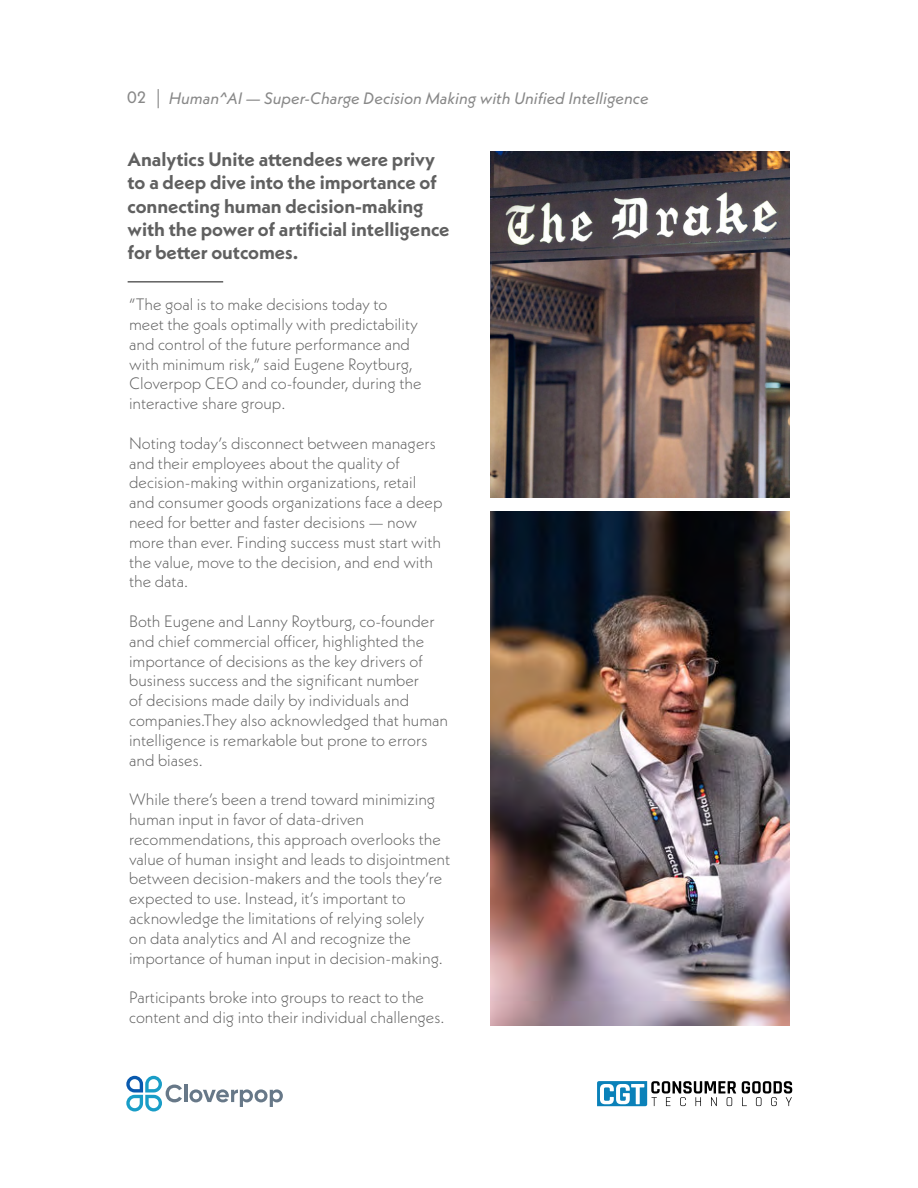
<style>
.page{position:relative;width:918px;height:1188px;background:#fff}
.page>*{position:absolute;margin:0;border:0;box-sizing:border-box;transform-origin:0 0}
.t1{font:700 19.5px/23.4px "Neue Kabel";color:#606060}
.t2{font:300 16.5px/19.8px "Neue Kabel";color:#606060}
.t3{font:italic 16.5px "Neue Kabel";color:#888}
.t4{font:16.5px "Neue Kabel";color:#888}
</style>
<div class="page">
<svg style="left:126px;top:1076px;width:56px;height:36px"></svg>
<hr style="left:184px;top:1084px;width:3px;height:18px;background:#677888">
<svg style="left:189px;top:1089px;width:94px;height:18px"></svg>
<svg style="left:742px;top:1081px;width:50px;height:25px"></svg>
<svg style="left:597px;top:1081px;width:139px;height:25px"></svg>
<svg style="left:158px;top:89px;width:1px;height:19px"></svg>
<img style="left:491px;top:511px;width:298px;height:515px">
<img style="left:491px;top:151px;width:298px;height:346px">
<hr style="left:128px;top:281px;width:95px;height:2px;background:#606060">
<p class="t4" style="left:127px;top:87px;width:21px">02</p>
<p class="t3" style="left:169px;top:88px;width:481px">Human^AI — Super-Charge Decision Making with Unified Intelligence</p>
<p class="t1" style="left:128px;top:147px;width:324px">Analytics Unite attendees were privy to a deep dive into the importance of connecting human decision-making with the power of artificial intelligence for better outcomes.</p>
<p class="t2" style="left:129px;top:294px;width:294px">“The goal is to make decisions today to meet the goals optimally with predictability and control of the future performance and with minimum risk,” said Eugene Roytburg, Cloverpop CEO and co-founder, during the interactive share group.</p>
<p class="t2" style="left:129px;top:433px;width:315px">Noting today’s disconnect between managers and their employees about the quality of decision-making within organizations, retail and consumer goods organizations face a deep need for better and faster decisions — now more than ever. Finding success must start with the value, move to the decision, and end with the data.</p>
<p class="t2" style="left:129px;top:611px;width:321px">Both Eugene and Lanny Roytburg, co-founder and chief commercial officer, highlighted the importance of decisions as the key drivers of business success and the significant number<br>of decisions made daily by individuals and companies.They also acknowledged that human intelligence is remarkable but prone to errors and biases.</p>
<p class="t2" style="left:129px;top:789px;width:323px">While there’s been a trend toward minimizing human input in favor of data-driven recommendations, this approach overlooks the value of human insight and leads to disjointment between decision-makers and the tools they’re expected to use. Instead, it’s important to acknowledge the limitations of relying solely<br>on data analytics and AI and recognize the importance of human input in decision-making.</p>
<p class="t2" style="left:129px;top:987px;width:317px">Participants broke into groups to react to the content and dig into their individual challenges.</p>
</div>
